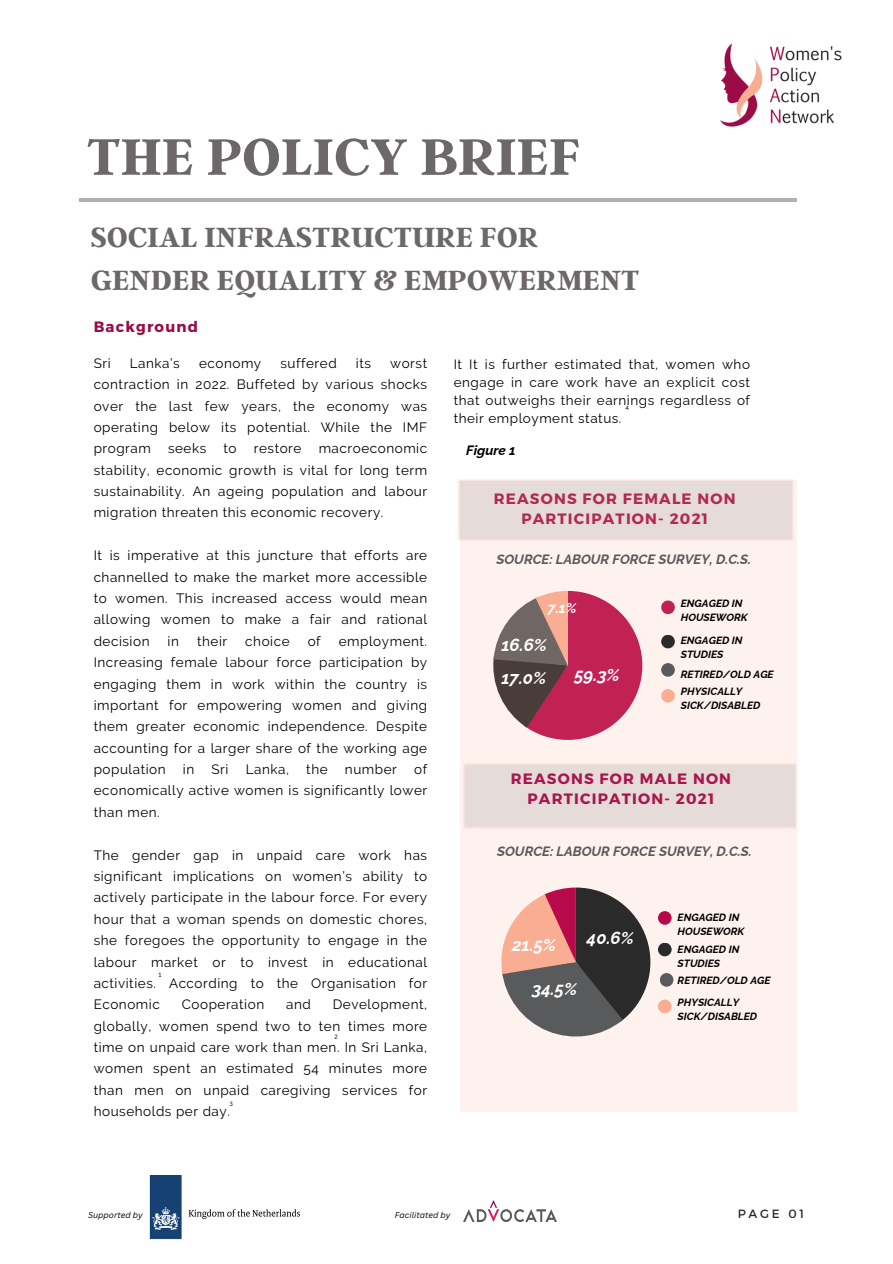
<style>
.page{position:relative;width:893px;height:1264px;background:#fff}
.page>*{position:absolute;margin:0;border:0;box-sizing:border-box;transform-origin:0 0}
.t1{font:700 57.3px "Argent CF";color:#6d6868}
.t2{font:700 30.9px "Argent CF";color:#6d6868}
.t3{font:italic 700 17.25px "Raleway";color:#fff}
.t4{font:700 15px/20.2px "Montserrat";letter-spacing:.08em;color:#b8094b;text-align:center}
.t5{font:700 15px "Montserrat";letter-spacing:.08em;color:#9b0b46}
.t6{font:italic 700 14.25px "Raleway";color:#fff}
.t7{font:13.5px/21.3px "Raleway";letter-spacing:.04em;color:#000;text-align:justify}
.t8{font:italic 700 13.5px "Raleway";color:#595a5c}
.t9{font:italic 700 13.5px "Raleway";color:#000}
.t10{font:12px "Montserrat";letter-spacing:.23em;color:#2a2a2a}
.t11{font:italic 700 10.5px/14px "Raleway";color:#000}
.t12{font:italic 8.25px "Canva Sans";color:#000}
.t13{font:6px "Canva Sans";color:#000}
</style>
<div class="page">
<hr style="left:79px;top:198px;width:717px;height:3px;background:#b4afaf">
<img style="left:720px;top:43px;width:122px;height:84px">
<img style="left:149px;top:1175px;width:151px;height:65px">
<img style="left:463px;top:1200px;width:93px;height:21px">
<svg style="left:460px;top:480px;width:336px;height:631px;background:#f3dcdb"></svg>
<div style="left:458px;top:479px;width:335px;height:61px;background:#e5dbd8"></div>
<div style="left:661px;top:634px;width:13px;height:14px;background:#2b2a2a;border-radius:50%"></div>
<div style="left:661px;top:663px;width:13px;height:13px;background:#595a5c;border-radius:50%"></div>
<div style="left:661px;top:689px;width:13px;height:13px;background:#f9ae93;border-radius:50%"></div>
<div style="left:463px;top:763px;width:333px;height:65px;background:#e5dbd8"></div>
<svg style="left:501px;top:887px;width:149px;height:149px;background:#8d7574"></svg>
<div style="left:658px;top:911px;width:13px;height:13px;background:#b8094b;border-radius:50%"></div>
<div style="left:658px;top:942px;width:13px;height:14px;background:#2b2a2a;border-radius:50%"></div>
<div style="left:659px;top:973px;width:14px;height:13px;background:#595a5c;border-radius:50%"></div>
<div style="left:658px;top:999px;width:13px;height:14px;background:#f9ae93;border-radius:50%"></div>
<p class="t1" style="left:87px;top:119px;width:495px">THE POLICY BRIEF</p>
<p class="t2" style="left:91px;top:217px;width:449px">SOCIAL INFRASTRUCTURE FOR</p>
<p class="t2" style="left:91px;top:260px;width:550px">GENDER EQUALITY &amp; EMPOWERMENT</p>
<p class="t5" style="left:94px;top:317px;width:106px">Background</p>
<p class="t7" style="left:94px;top:352px;width:18px">Sri</p>
<p class="t7" style="left:130px;top:352px;width:51px">Lanka’s</p>
<p class="t7" style="left:199px;top:352px;width:64px">economy</p>
<p class="t7" style="left:280px;top:352px;width:58px">suffered</p>
<p class="t7" style="left:356px;top:352px;width:17px">its</p>
<p class="t7" style="left:94px;top:352px;width:335px;text-indent:296px">worst contraction in 2022. Buffeted by various shocks over the last few years, the economy was operating below its potential. While the IMF program</p>
<p class="t7" style="left:94px;top:438px;width:335px;text-indent:225px">macroeconomic stability, economic growth is vital for long term sustainability. An ageing population and labour migration threaten this economic recovery.</p>
<p class="t7" style="left:94px;top:545px;width:335px">It is imperative at this juncture that efforts are channelled to make the market more accessible to women. This increased access would mean allowing women to make a fair and rational decision</p>
<p class="t7" style="left:168px;top:438px;width:40px">seeks</p>
<p class="t7" style="left:223px;top:438px;width:15px">to</p>
<p class="t7" style="left:254px;top:438px;width:49px">restore</p>
<p class="t7" style="left:168px;top:630px;width:13px">in</p>
<p class="t7" style="left:197px;top:630px;width:32px">their</p>
<p class="t7" style="left:245px;top:630px;width:46px">choice</p>
<p class="t7" style="left:308px;top:630px;width:15px">of</p>
<p class="t7" style="left:94px;top:630px;width:335px;text-indent:245px">employment.<br>Increasing female labour force participation by engaging them in work within the country is important for empowering women and giving them greater economic independence. Despite accounting for a larger share of the working age population</p>
<p class="t7" style="left:94px;top:758px;width:335px;text-indent:320px">of economically active women is significantly lower than men.</p>
<p class="t7" style="left:94px;top:844px;width:335px">The gender gap in unpaid care work has significant implications on women’s ability to actively participate in the labour force. For every hour that a woman spends on domestic chores, she foregoes the opportunity to engage in the labour market or to invest in educational activities. According to the Organisation for Economic</p>
<p class="t7" style="left:183px;top:758px;width:13px">in</p>
<p class="t7" style="left:211px;top:758px;width:18px">Sri</p>
<p class="t7" style="left:246px;top:758px;width:45px">Lanka,</p>
<p class="t7" style="left:306px;top:758px;width:23px">the</p>
<p class="t7" style="left:345px;top:758px;width:53px">number</p>
<p class="t13" style="left:159px;top:970px;width:5px">1</p>
<p class="t7" style="left:94px;top:993px;width:335px;text-indent:239px">Development, globally, women spend two to ten times more time on unpaid care work than men. In Sri Lanka, women spent an estimated 54 minutes more than men on unpaid caregiving services for households per day.</p>
<p class="t7" style="left:182px;top:993px;width:84px">Cooperation</p>
<p class="t7" style="left:286px;top:993px;width:26px">and</p>
<p class="t13" style="left:334px;top:1032px;width:5px">2</p>
<p class="t13" style="left:229px;top:1099px;width:5px">3</p>
<p class="t7" style="left:453px;top:355px;width:298px;line-height:18px">It It is further estimated that, women who engage in care work have an explicit cost that outweighs their earnings regardless of their employment status.</p>
<p class="t13" style="left:625px;top:403px;width:5px">4</p>
<p class="t9" style="left:466px;top:442px;width:51px">Figure 1</p>
<p class="t4" style="left:493px;top:487px;width:243px">REASONS FOR FEMALE NON<br>PARTICIPATION- 2021</p>
<p class="t8" style="left:496px;top:551px;width:256px">SOURCE: LABOUR FORCE SURVEY, D.C.S.</p>
<p class="t6" style="left:548px;top:599px;width:30px">7.1%</p>
<p class="t3" style="left:501px;top:635px;width:47px">16.6%</p>
<p class="t3" style="left:501px;top:668px;width:46px">17.0%</p>
<p class="t3" style="left:574px;top:664px;width:47px">59.3%</p>
<p class="t11" style="left:680px;top:596px;width:68px">ENGAGED IN<br>HOUSEWORK</p>
<p class="t11" style="left:680px;top:633px;width:63px">ENGAGED IN<br>STUDIES</p>
<p class="t11" style="left:680px;top:667px;width:94px">RETIRED/OLD AGE</p>
<p class="t11" style="left:680px;top:684px;width:81px">PHYSICALLY<br>SICK/DISABLED</p>
<p class="t4" style="left:510px;top:767px;width:222px">REASONS FOR MALE NON<br>PARTICIPATION- 2021</p>
<p class="t8" style="left:497px;top:843px;width:256px">SOURCE: LABOUR FORCE SURVEY, D.C.S.</p>
<p class="t3" style="left:512px;top:935px;width:45px">21.5%</p>
<p class="t3" style="left:587px;top:928px;width:48px">40.6%</p>
<p class="t3" style="left:532px;top:978px;width:46px">34.5%</p>
<p class="t11" style="left:677px;top:909px;width:68px">ENGAGED IN<br>HOUSEWORK</p>
<p class="t11" style="left:677px;top:942px;width:63px">ENGAGED IN<br>STUDIES</p>
<p class="t11" style="left:677px;top:973px;width:94px">RETIRED/OLD AGE</p>
<p class="t11" style="left:677px;top:995px;width:81px">PHYSICALLY<br>SICK/DISABLED</p>
<p class="t12" style="left:88px;top:1209px;width:56px">Supported by</p>
<p class="t12" style="left:395px;top:1209px;width:57px">Facilitated by</p>
<p class="t10" style="left:737px;top:1206px;width:68px">PAGE 01</p>
</div>
